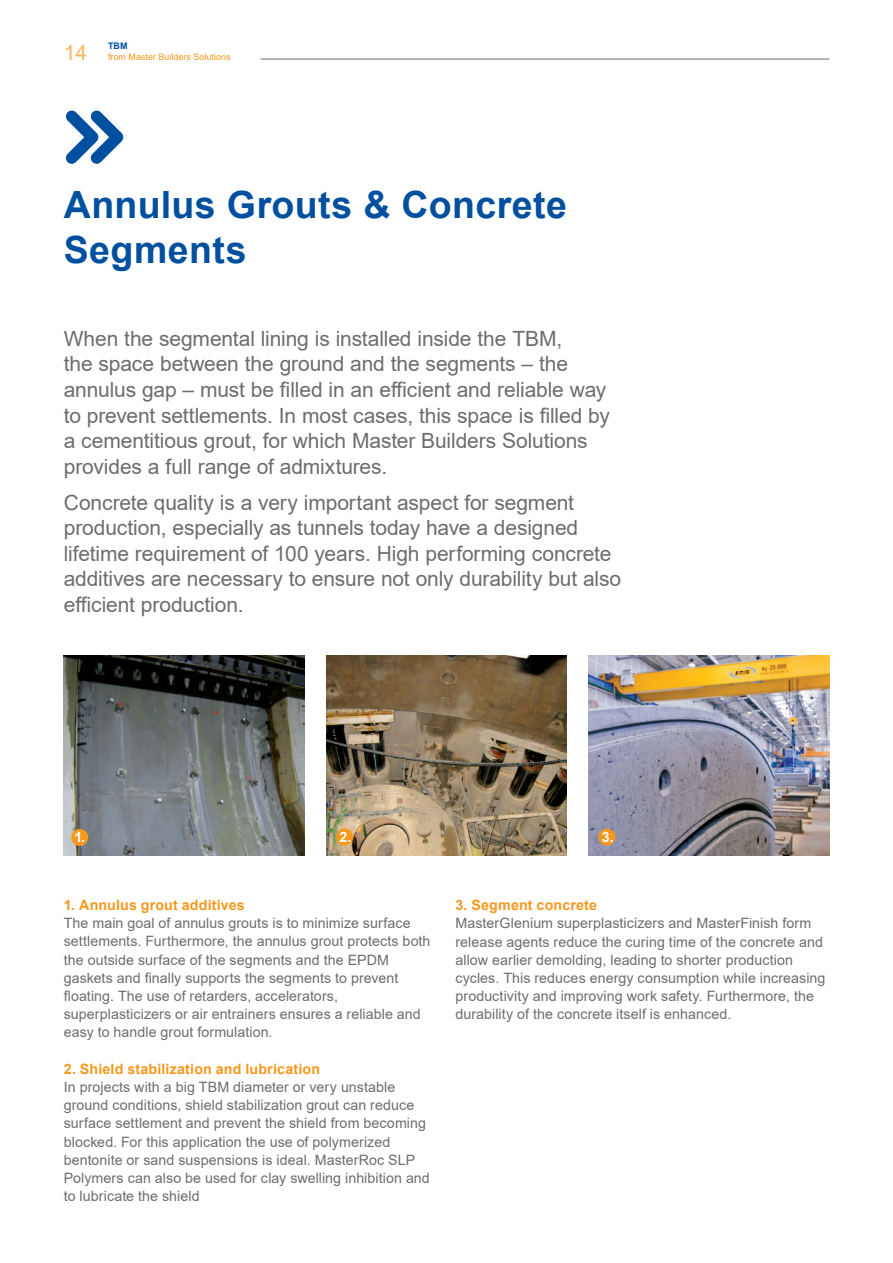
<style>
.page{position:relative;width:893px;height:1263px;background:#fff}
.page>*{position:absolute;margin:0;border:0;box-sizing:border-box;transform-origin:0 0}
.t1{font:700 37.5px/45px "Arial";letter-spacing:.01em;color:#01509f}
.t2{font:21px/25.5px "Arial";letter-spacing:-.005em;color:#6c6d70}
.t3{font:21px "Arial";color:#fbb45f}
.t4{font:14.25px/18.1px "Arial";letter-spacing:.005em;color:#6c6d70}
.t5{font:700 14.25px "Arial";letter-spacing:.01em;color:#f7981d}
.t6{font:700 14.25px "Arial";color:#fff}
.t7{font:9px "Arial";color:#f7981d}
.t8{font:700 9px "Arial";color:#01509f}
</style>
<div class="page">
<hr style="left:260px;top:59px;width:569px;height:1px;background:#6c6d70">
<img style="left:64px;top:655px;width:241px;height:200px">
<img style="left:326px;top:655px;width:241px;height:200px">
<img style="left:588px;top:655px;width:241px;height:200px">
<div style="left:336px;top:828px;width:17px;height:17px;background:#f7981d;border-radius:50%"></div>
<div style="left:598px;top:828px;width:17px;height:17px;background:#f7981d;border-radius:50%"></div>
<div style="left:71px;top:829px;width:17px;height:17px;background:#f7981d;border-radius:50%"></div>
<svg style="left:66px;top:110px;width:58px;height:54px"></svg>
<h2 class="t3" style="left:64px;top:38px;width:25px">14</h2>
<p class="t8" style="left:108px;top:39px;width:21px">TBM</p>
<p class="t7" style="left:108px;top:50px;width:124px">from Master Builders Solutions</p>
<h1 class="t1" style="left:64px;top:183px;width:505px">Annulus Grouts &amp; Concrete<br>Segments</h1>
<p class="t2" style="left:64px;top:326px;width:548px">When the segmental lining is installed inside the TBM,<br>the space between the ground and the segments – the annulus gap – must be filled in an efficient and reliable way to prevent settlements. In most cases, this space is filled by a cementitious grout, for which Master Builders Solutions provides a full range of admixtures.</p>
<p class="t2" style="left:64px;top:489px;width:559px">Concrete quality is a very important aspect for segment production, especially as tunnels today have a designed lifetime requirement of 100 years. High performing concrete additives are necessary to ensure not only durability but also efficient production.</p>
<p class="t6" style="left:74px;top:827px;width:12px">1.</p>
<p class="t6" style="left:340px;top:827px;width:13px">2.</p>
<p class="t6" style="left:602px;top:827px;width:13px">3.</p>
<p class="t5" style="left:64px;top:895px;width:183px">1. Annulus grout additives</p>
<p class="t4" style="left:64px;top:914px;width:368px">The main goal of annulus grouts is to minimize surface settlements. Furthermore, the annulus grout protects both the outside surface of the segments and the EPDM gaskets and finally supports the segments to prevent floating. The use of retarders, accelerators, superplasticizers or air entrainers ensures a reliable and easy to handle grout formulation.</p>
<p class="t5" style="left:64px;top:1059px;width:258px">2. Shield stabilization and lubrication</p>
<p class="t4" style="left:64px;top:1078px;width:368px">In projects with a big TBM diameter or very unstable ground conditions, shield stabilization grout can reduce surface settlement and prevent the shield from becoming blocked. For this application the use of polymerized bentonite or sand suspensions is ideal. MasterRoc SLP Polymers can also be used for clay swelling inhibition and to lubricate the shield</p>
<p class="t5" style="left:455px;top:895px;width:143px">3. Segment concrete</p>
<p class="t4" style="left:455px;top:914px;width:371px">MasterGlenium superplasticizers and MasterFinish form release agents reduce the curing time of the concrete and allow earlier demolding, leading to shorter production cycles. This reduces energy consumption while increasing productivity and improving work safety. Furthermore, the durability of the concrete itself is enhanced.</p>
</div>
